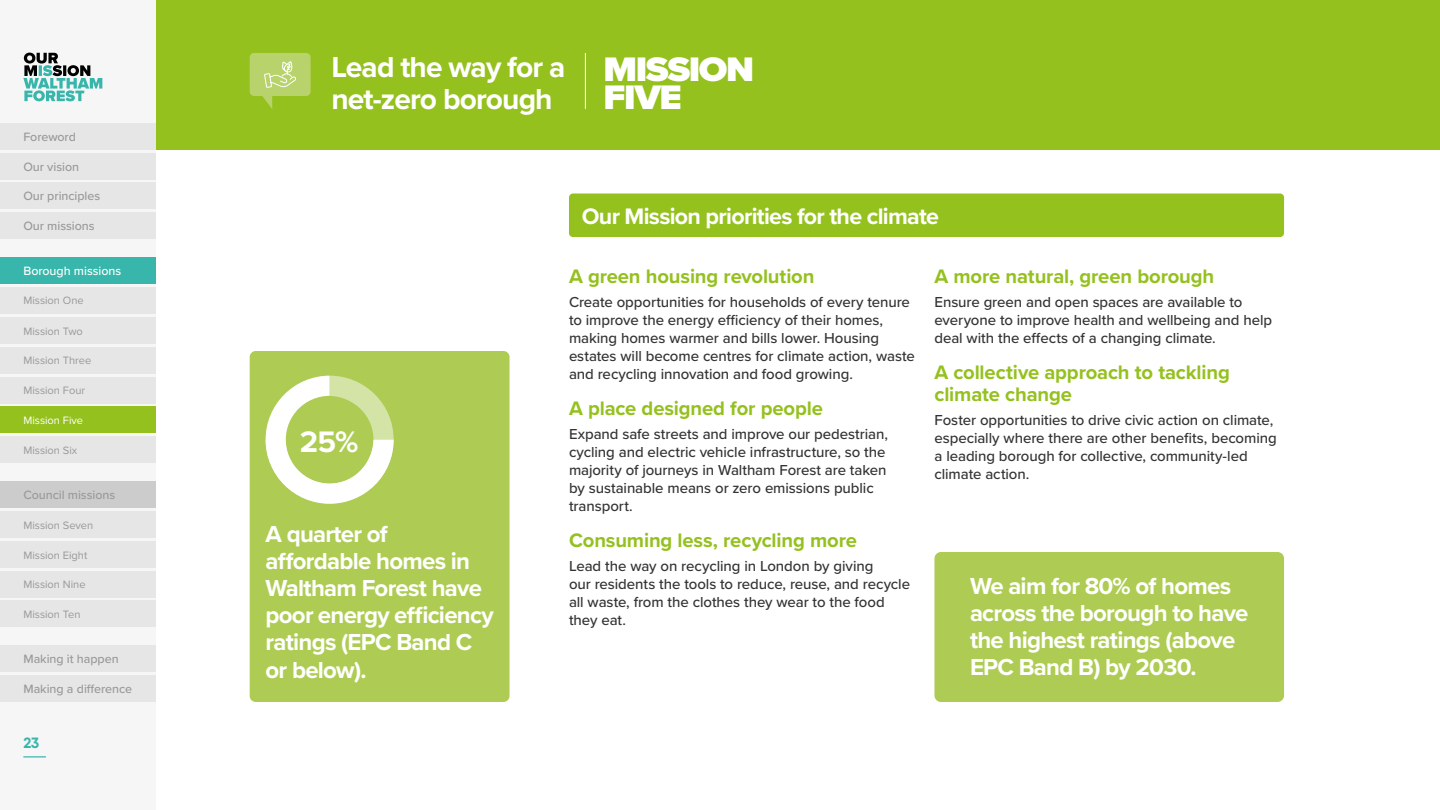
<style>
.page{position:relative;width:1440px;height:810px;background:#fff}
.page>*{position:absolute;margin:0;border:0;box-sizing:border-box;transform-origin:0 0}
.t1{font:900 35.25px/28.1px "Proxima Nova";letter-spacing:-.04em;color:#fff;scale:1.06 1}
.t2{font:700 30.75px "Proxima Nova";color:#fff}
.t3{font:700 30px/32.2px "Proxima Nova";letter-spacing:-.03em;color:#fff}
.t4{font:700 24px/27.2px "Proxima Nova";letter-spacing:-.03em;color:#fff}
.t5{font:700 23.25px "Proxima Nova";letter-spacing:-.03em;color:#fff}
.t6{font:700 20.25px/21.8px "Proxima Nova";letter-spacing:-.01em;color:#95c11f}
.t7{font:500 15px/18px "Proxima Nova";letter-spacing:-.005em;color:#333}
.t8{font:700 14.85px "Qanelas";color:#38b6ab}
.t9{font:500 12.45px "Proxima Nova";letter-spacing:-.005em;color:#999}
.t10{font:500 12.45px "Proxima Nova";letter-spacing:-.005em;color:#fff}
.t11{font:11.1px "Proxima Nova";color:#999}
.t12{font:11.1px "Proxima Nova";color:#fff}
</style>
<div class="page">
<div style="left:0;top:0;width:1440px;height:150px;background:#95c11f"></div>
<div style="left:569px;top:194px;width:715px;height:43px;background:#95c11f;border-radius:4px"></div>
<div style="left:250px;top:351px;width:260px;height:351px;background:#aecc53;border-radius:6px"></div>
<div style="left:934px;top:552px;width:350px;height:150px;background:#aecc53;border-radius:6px"></div>
<div style="left:0;top:0;width:155px;height:810px;background:#f7f6f7"></div>
<svg style="left:23px;top:756px;width:23px;height:1px"></svg>
<div style="left:0;top:645px;width:155px;height:27px;background:#e6e6e6"></div>
<div style="left:0;top:675px;width:155px;height:27px;background:#e6e6e6"></div>
<div style="left:0;top:123px;width:155px;height:27px;background:#e6e6e6"></div>
<div style="left:0;top:153px;width:155px;height:27px;background:#e6e6e6"></div>
<div style="left:0;top:182px;width:155px;height:27px;background:#e6e6e6"></div>
<div style="left:0;top:212px;width:155px;height:27px;background:#e6e6e6"></div>
<div style="left:0;top:481px;width:155px;height:27px;background:#ccc"></div>
<div style="left:0;top:511px;width:155px;height:27px;background:#e6e6e6"></div>
<div style="left:0;top:541px;width:155px;height:27px;background:#e6e6e6"></div>
<div style="left:0;top:571px;width:155px;height:27px;background:#e6e6e6"></div>
<div style="left:0;top:600px;width:155px;height:27px;background:#e6e6e6"></div>
<div style="left:0;top:257px;width:155px;height:27px;background:#38b6ab"></div>
<div style="left:0;top:287px;width:155px;height:27px;background:#e6e6e6"></div>
<div style="left:0;top:317px;width:155px;height:27px;background:#e6e6e6"></div>
<div style="left:0;top:347px;width:155px;height:27px;background:#e6e6e6"></div>
<div style="left:0;top:377px;width:155px;height:27px;background:#e6e6e6"></div>
<div style="left:0;top:406px;width:155px;height:27px;background:#95c11f"></div>
<div style="left:0;top:436px;width:155px;height:27px;background:#e6e6e6"></div>
<svg style="left:23px;top:53px;width:79px;height:48px"></svg>
<div style="left:250px;top:53px;width:61px;height:43px;background:#b9d36c;border-radius:4px"></div>
<hr style="left:585px;top:53px;width:1px;height:56px;background:#fff">
<svg style="left:262px;top:61px;width:34px;height:48px"></svg>
<svg style="left:266px;top:376px;width:128px;height:128px"></svg>
<p class="t9" style="left:23px;top:127px;width:54px">Foreword</p>
<p class="t9" style="left:23px;top:158px;width:57px">Our vision</p>
<p class="t9" style="left:23px;top:187px;width:78px">Our principles</p>
<p class="t9" style="left:23px;top:217px;width:73px">Our missions</p>
<p class="t10" style="left:23px;top:261px;width:99px">Borough missions</p>
<p class="t11" style="left:23px;top:292px;width:62px">Mission One</p>
<p class="t11" style="left:23px;top:323px;width:61px">Mission Two</p>
<p class="t11" style="left:23px;top:352px;width:69px">Mission Three</p>
<p class="t11" style="left:23px;top:382px;width:63px">Mission Four</p>
<p class="t12" style="left:23px;top:412px;width:61px">Mission Five</p>
<p class="t11" style="left:23px;top:442px;width:55px">Mission Six</p>
<p class="t9" style="left:23px;top:486px;width:93px">Council missions</p>
<p class="t11" style="left:23px;top:517px;width:71px">Mission Seven</p>
<p class="t11" style="left:23px;top:547px;width:65px">Mission Eight</p>
<p class="t11" style="left:23px;top:577px;width:64px">Mission Nine</p>
<p class="t11" style="left:23px;top:606px;width:59px">Mission Ten</p>
<p class="t9" style="left:23px;top:650px;width:97px">Making it happen</p>
<p class="t9" style="left:23px;top:680px;width:110px">Making a difference</p>
<p class="t8" style="left:23px;top:733px;width:17px">23</p>
<h3 class="t3" style="left:332px;top:50px;width:235px">Lead the way for a net-zero borough</h3>
<h1 class="t1" style="left:604px;top:55px;width:144px">MISSION<br>FIVE</h1>
<h2 class="t2" style="left:300px;top:419px;width:60px">25%</h2>
<h3 class="t4" style="left:266px;top:520px;width:230px">A quarter of affordable homes in<br>Waltham Forest have poor energy efficiency ratings (EPC Band C or below).</h3>
<h3 class="t5" style="left:582px;top:199px;width:359px">Our Mission priorities for the climate</h3>
<h3 class="t6" style="left:569px;top:264px;width:247px">A green housing revolution</h3>
<p class="t7" style="left:569px;top:292px;width:347px">Create opportunities for households of every tenure to improve the energy efficiency of their homes, making homes warmer and bills lower. Housing estates will become centres for climate action, waste and recycling innovation and food growing.</p>
<h3 class="t6" style="left:569px;top:396px;width:256px">A place designed for people</h3>
<p class="t7" style="left:569px;top:424px;width:321px">Expand safe streets and improve our pedestrian, cycling and electric vehicle infrastructure, so the majority of journeys in Waltham Forest are taken by sustainable means or zero emissions public transport.</p>
<h3 class="t6" style="left:569px;top:529px;width:290px">Consuming less, recycling more</h3>
<p class="t7" style="left:569px;top:557px;width:343px">Lead the way on recycling in London by giving<br>our residents the tools to reduce, reuse, and recycle all waste, from the clothes they wear to the food they eat.</p>
<h3 class="t6" style="left:934px;top:264px;width:281px">A more natural, green borough</h3>
<p class="t7" style="left:934px;top:292px;width:339px">Ensure green and open spaces are available to everyone to improve health and wellbeing and help deal with the effects of a changing climate.</p>
<h3 class="t6" style="left:934px;top:361px;width:297px">A collective approach to tackling climate change</h3>
<p class="t7" style="left:934px;top:411px;width:344px">Foster opportunities to drive civic action on climate, especially where there are other benefits, becoming a leading borough for collective, community-led climate action.</p>
<h3 class="t4" style="left:970px;top:572px;width:280px;line-height:27px">We aim for 80% of homes across the borough to have the highest ratings (above<br>EPC Band B) by 2030.</h3>
</div>
